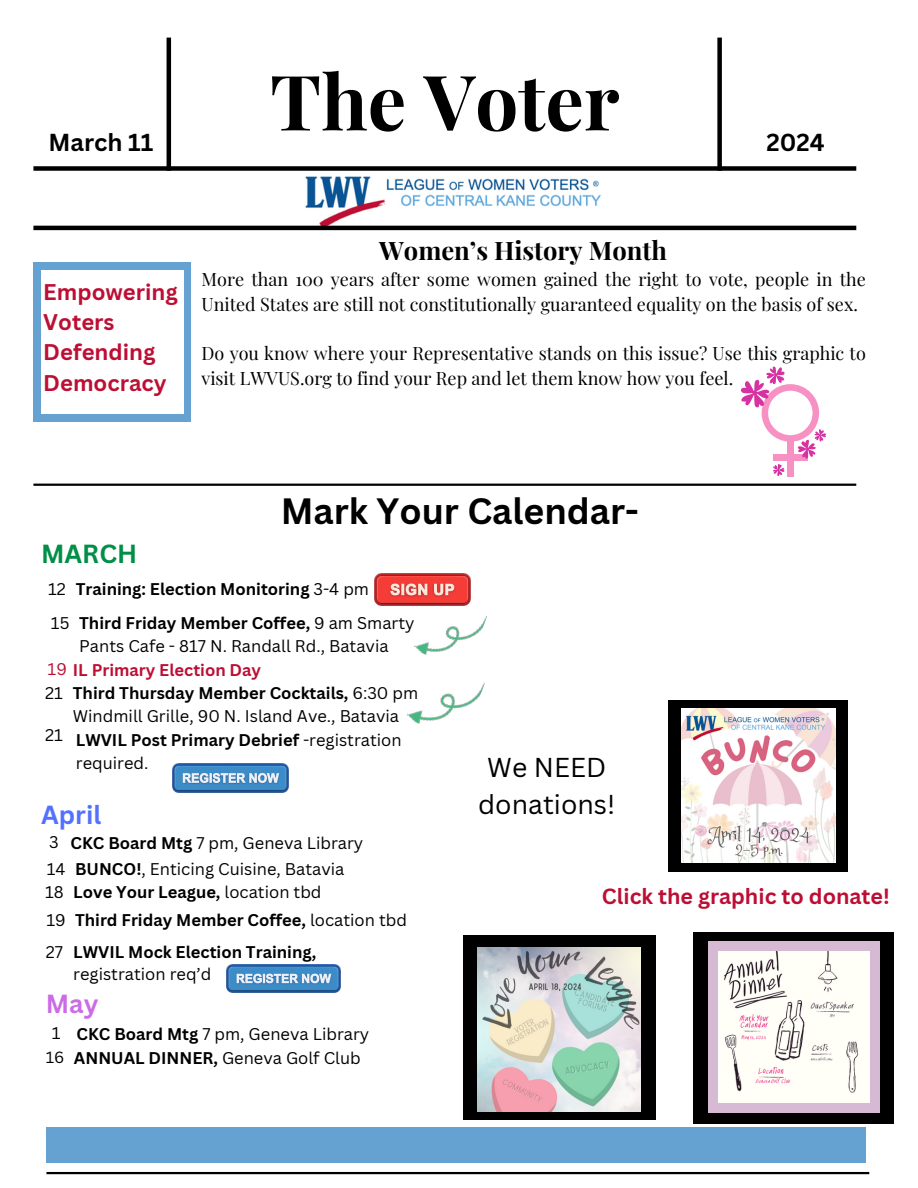
<style>
.page{position:relative;width:918px;height:1188px;background:#fff}
.page>*{position:absolute;margin:0;border:0;box-sizing:border-box;transform-origin:0 0}
.t1{font:700 76.5px "Playfair Display";color:#000}
.t2{font:700 35.7px "Canva Sans";color:#000}
.t3{font:26.55px/36.6px "Canva Sans";color:#000;text-align:center}
.t4{font:700 25.5px "Playfair Display";color:#000}
.t5{font:700 25.5px "Canva Sans";color:#018f47}
.t6{font:700 25.5px "Canva Sans";color:#5271ff}
.t7{font:700 25.5px "Canva Sans";color:#cb6ce6}
.t8{font:700 24px "Canva Sans";color:#000}
.t9{font:700 22.05px/30.3px "Canva Sans";color:#bd0e34}
.t10{font:700 21.45px "Canva Sans";color:#bd0e34}
.t11{font:18px/24.8px "Playfair Display";color:#000}
.t12{font:16.5px/22.5px "Canva Sans";color:#000}
.t13{font:700 16.5px/22.5px "Canva Sans";color:#000}
.t14{font:700 16.5px "Canva Sans";color:#bd0e34}
.t15{font:15.75px "Canva Sans";color:#000}
.s1{font-weight:400}
.s2{font-weight:700}
</style>
<div class="page">
<img style="left:296px;top:176px;width:326px;height:50px">
<div style="left:33px;top:166px;width:823px;height:5px;background:#000"></div>
<hr style="left:33px;top:226px;width:823px;height:4px;background:#000">
<hr style="left:167px;top:38px;width:4px;height:133px;background:#000">
<div style="left:717px;top:38px;width:5px;height:133px;background:#000"></div>
<div style="left:33px;top:262px;width:158px;height:159px;background:#65a2d2"></div>
<hr style="left:33px;top:484px;width:823px;height:2px;background:#000">
<div style="left:46px;top:1128px;width:820px;height:35px;background:#65a2d2"></div>
<hr style="left:46px;top:1172px;width:823px;height:2px;background:#000">
<div style="left:41px;top:270px;width:142px;height:144px;background:#fff"></div>
<div style="left:463px;top:936px;width:193px;height:184px;background:#000"></div>
<img style="left:477px;top:948px;width:164px;height:163px">
<div style="left:693px;top:932px;width:201px;height:191px;background:#000"></div>
<div style="left:708px;top:941px;width:171px;height:171px;background:#d6b9d3"></div>
<img style="left:172px;top:764px;width:116px;height:29px">
<img style="left:227px;top:965px;width:113px;height:28px">
<img style="left:374px;top:573px;width:96px;height:33px">
<div style="left:669px;top:701px;width:179px;height:171px;background:#000"></div>
<img style="left:682px;top:709px;width:154px;height:154px">
<div style="left:787px;top:441px;width:7px;height:36px;background:#f791c4"></div>
<svg style="left:741px;top:366px;width:85px;height:110px"></svg>
<img style="left:413px;top:596px;width:74px;height:59px">
<img style="left:406px;top:683px;width:79px;height:41px">
<img style="left:719px;top:952px;width:151px;height:150px">
<h3 class="t1" style="left:270px;top:48px;width:351px">The Voter</h3>
<p class="t8" style="left:48px;top:125px;width:106px">March 11</p>
<p class="t8" style="left:766px;top:125px;width:60px">2024</p>
<p class="t9" style="left:43px;top:276px;width:136px">Empowering<br>Voters<br>Defending<br>Democracy</p>
<p class="t4" style="left:379px;top:233px;width:289px">Women’s History Month</p>
<p class="t11" style="left:202px;top:266px;width:666px">More than 100 years after some women gained the right to vote, people in the<br>United States are still not constitutionally guaranteed equality on the basis of sex.</p>
<p class="t11" style="left:202px;top:340px;width:666px">Do you know where your Representative stands on this issue? Use this graphic to visit LWVUS.org to find your Rep and let them know how you feel.</p>
<p class="t5" style="left:41px;top:536px;width:98px">MARCH</p>
<h2 class="t2" style="left:281px;top:486px;width:360px">Mark Your Calendar-</h2>
<p class="t12" style="left:48px;top:577px;width:19px">12</p>
<p class="t13" style="left:76px;top:577px;width:295px">Training: Election Monitoring <span class="s1">3-4 pm</span></p>
<p class="t12" style="left:51px;top:611px;width:20px">15</p>
<p class="t12" style="left:79px;top:611px;width:337px"><span class="s2">Third Friday Member Coffee,</span> 9 am Smarty<br>Pants Cafe - 817 N. Randall Rd., Batavia</p>
<p class="t14" style="left:48px;top:659px;width:215px"><span class="s1">19</span> IL Primary Election Day</p>
<p class="t12" style="left:73px;top:681px;width:347px"><span class="s2">Third Thursday Member Cocktails,</span> 6:30 pm<br>Windmill Grille, 90 N. Island Ave., Batavia</p>
<p class="t12" style="left:45px;top:681px;width:19px">21</p>
<p class="t12" style="left:45px;top:723px;width:19px">21</p>
<p class="t13" style="left:76px;top:729px;width:327px">LWVIL Post Primary Debrief <span class="s1">-registration required.</span></p>
<h5 class="t6" style="left:41px;top:797px;width:62px">April</h5>
<p class="t12" style="left:49px;top:830px;width:11px">3</p>
<h4 class="t12" style="left:71px;top:832px;width:294px"><span class="s2">CKC Board Mtg</span> 7 pm, Geneva Library</h4>
<p class="t12" style="left:45px;top:881px;width:20px">18</p>
<p class="t13" style="left:73px;top:881px;width:250px">Love Your League, <span class="s1">location tbd</span></p>
<p class="t12" style="left:46px;top:908px;width:21px">19</p>
<p class="t13" style="left:75px;top:908px;width:333px">Third Friday Member Coffee, <span class="s1">location tbd</span></p>
<p class="t12" style="left:47px;top:857px;width:20px">14</p>
<p class="t12" style="left:75px;top:857px;width:271px"><span class="s2">BUNCO!</span>, Enticing Cuisine, Batavia</p>
<p class="t12" style="left:46px;top:940px;width:19px">27</p>
<h4 class="t13" style="left:73px;top:940px;width:244px">LWVIL Mock Election Training, <span class="s1">registration req’d</span></h4>
<p class="t7" style="left:46px;top:986px;width:54px">May</p>
<p class="t12" style="left:77px;top:1022px;width:294px"><span class="s2">CKC Board Mtg</span> 7 pm, Geneva Library</p>
<p class="t15" style="left:46px;top:1046px;width:20px">16</p>
<p class="t12" style="left:74px;top:1046px;width:288px"><span class="s2">ANNUAL DINNER,</span> Geneva Golf Club</p>
<p class="t12" style="left:52px;top:1021px;width:10px">1</p>
<h6 class="t3" style="left:478px;top:748px;width:139px">We NEED donations!</h6>
<p class="t10" style="left:602px;top:881px;width:289px">Click the graphic to donate!</p>
</div>
